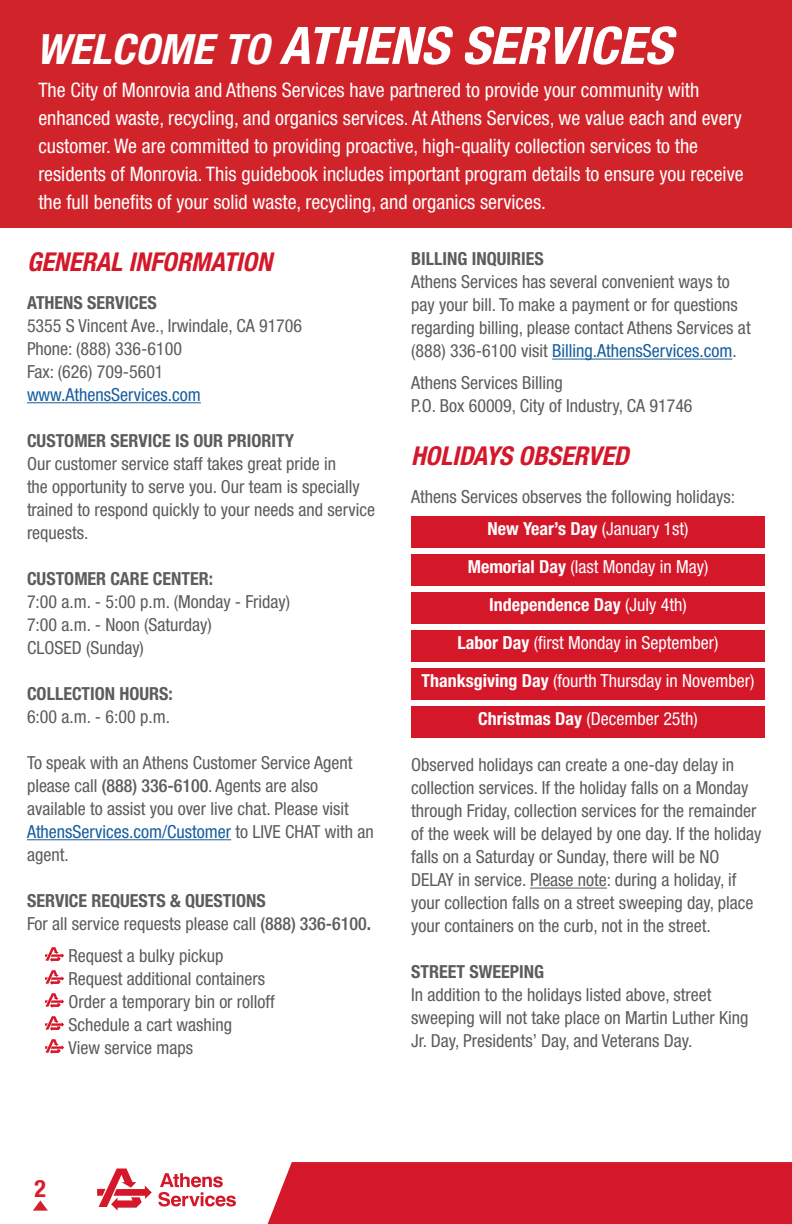
<style>
.page{position:relative;width:792px;height:1224px;background:#fff}
.page>*{position:absolute;margin:0;border:0;box-sizing:border-box;transform-origin:0 0}
.t1{font:italic 700 condensed 51.8px "Helvetica Neue LT Std";color:#fff;scale:1.05 1}
.t2{font:italic 700 condensed 26px "Helvetica Neue LT Std";color:#d5172a}
.t3{font:700 condensed 24px "Helvetica Neue LT Std";color:#d61f2b}
.t4{font:condensed 20px/28px "Helvetica Neue LT Std";color:#fff}
.t5{font:condensed 18px/23px "Helvetica Neue LT Std";color:#5c5c5d}
.t6{font:700 condensed 18px "Helvetica Neue LT Std";color:#5c5c5d}
.t7{font:condensed 18px "Helvetica Neue LT Std";color:#fff}
.t8{font:700 condensed 18px "Helvetica Neue LT Std";color:#fff}
.t9{font:condensed 18px "Helvetica Neue LT Std";color:#175d9e}
.s1{font-size:41.8px}
.s2{font-weight:500}
.s3{color:#175d9e}
.s4{font-weight:700}
.s5{font-weight:400}
</style>
<div class="page">
<svg style="left:158px;top:1173px;width:78px;height:34px"></svg>
<svg style="left:97px;top:1169px;width:55px;height:42px"></svg>
<div style="left:0;top:0;width:792px;height:228px;background:#d1232a"></div>
<div style="left:411px;top:516px;width:354px;height:31px;background:#d5172a"></div>
<div style="left:411px;top:554px;width:354px;height:32px;background:#d5172a"></div>
<div style="left:411px;top:592px;width:354px;height:32px;background:#d5172a"></div>
<div style="left:411px;top:631px;width:354px;height:31px;background:#d5172a"></div>
<div style="left:411px;top:669px;width:354px;height:31px;background:#d5172a"></div>
<div style="left:411px;top:706px;width:354px;height:31px;background:#d5172a"></div>
<hr style="left:27px;top:402px;width:174px;height:1px;background:#175d9e">
<hr style="left:27px;top:839px;width:204px;height:1px;background:#175d9e">
<svg style="left:45px;top:947px;width:19px;height:15px"></svg>
<svg style="left:45px;top:970px;width:19px;height:15px"></svg>
<svg style="left:45px;top:993px;width:19px;height:15px"></svg>
<svg style="left:45px;top:1016px;width:19px;height:15px"></svg>
<svg style="left:45px;top:1039px;width:19px;height:15px"></svg>
<hr style="left:552px;top:359px;width:180px;height:1px;background:#175d9e">
<hr style="left:530px;top:888px;width:77px;height:1px;background:#5c5c5d">
<svg style="left:33px;top:1200px;width:15px;height:11px"></svg>
<div style="left:267px;top:1162px;width:525px;height:62px;background:#d5172a"></div>
<p class="t1" style="left:36px;top:14px;width:607px"><span class="s1">WELCOME TO</span> ATHENS SERVICES</p>
<p class="t4" style="left:38px;top:76px;width:707px">The City of Monrovia and Athens Services have partnered to provide your community with enhanced waste, recycling, and organics services. At Athens Services, we value each and every customer. We are committed to providing proactive, high-quality collection services to the residents of Monrovia. This guidebook includes important program details to ensure you receive the full benefits of your solid waste, recycling, and organics services.</p>
<p class="t2" style="left:27px;top:246px;width:246px">GENERAL INFORMATION</p>
<p class="t6" style="left:27px;top:292px;width:131px">ATHENS SERVICES</p>
<p class="t5" style="left:27px;top:314px;width:277px">5355 S Vincent Ave., Irwindale, CA 91706</p>
<p class="t5" style="left:27px;top:337px;width:157px">Phone: (888) 336-6100</p>
<p class="t5" style="left:27px;top:360px;width:138px">Fax: (626) 709-5601</p>
<p class="t9" style="left:27px;top:384px;width:175px">www.AthensServices.com</p>
<p class="t6" style="left:27px;top:430px;width:269px">CUSTOMER SERVICE IS OUR PRIORITY</p>
<p class="t5" style="left:27px;top:452px;width:350px">Our customer service staff takes great pride in<br>the opportunity to serve you. Our team is specially trained to respond quickly to your needs and service requests.</p>
<p class="t6" style="left:27px;top:568px;width:188px">CUSTOMER CARE CENTER:</p>
<p class="t5" style="left:27px;top:590px;width:265px">7:00 a.m. - 5:00 p.m. (Monday - Friday)</p>
<p class="t5" style="left:27px;top:613px;width:186px">7:00 a.m. - Noon (Saturday)</p>
<p class="t5" style="left:27px;top:636px;width:118px">CLOSED (Sunday)</p>
<p class="t6" style="left:27px;top:683px;width:147px">COLLECTION HOURS:</p>
<p class="t5" style="left:27px;top:705px;width:145px">6:00 a.m. - 6:00 p.m.</p>
<p class="t5" style="left:27px;top:751px;width:348px">To speak with an Athens Customer Service Agent please call <span class="s2">(888) 336-6100</span>. Agents are also available to assist you over live chat. Please visit <span class="s3">AthensServices.com/Customer</span> to LIVE CHAT with an agent.</p>
<p class="t6" style="left:27px;top:890px;width:240px">SERVICE REQUESTS &amp; QUESTIONS</p>
<p class="t5" style="left:27px;top:912px;width:346px">For all service requests please call <span class="s2">(888) 336-6100</span><span class="s4">.</span></p>
<p class="t5" style="left:68px;top:944px;width:156px">Request a bulky pickup</p>
<p class="t5" style="left:68px;top:967px;width:198px">Request additional containers</p>
<p class="t5" style="left:68px;top:990px;width:208px">Order a temporary bin or rolloff</p>
<p class="t5" style="left:68px;top:1013px;width:165px">Schedule a cart washing</p>
<p class="t5" style="left:68px;top:1036px;width:126px">View service maps</p>
<p class="t6" style="left:411px;top:248px;width:134px">BILLING INQUIRIES</p>
<p class="t5" style="left:411px;top:270px;width:341px">Athens Services has several convenient ways to pay your bill. To make a payment or for questions regarding billing, please contact Athens Services at (888) 336-6100 visit <span class="s3">Billing.AthensServices.com</span>.</p>
<p class="t5" style="left:411px;top:371px;width:153px">Athens Services Billing</p>
<p class="t5" style="left:411px;top:394px;width:283px">P.O. Box 60009, City of Industry, CA 91746</p>
<p class="t2" style="left:411px;top:440px;width:219px">HOLIDAYS OBSERVED</p>
<p class="t5" style="left:411px;top:485px;width:325px">Athens Services observes the following holidays:</p>
<p class="t8" style="left:488px;top:518px;width:203px">New Year’s Day <span class="s5">(January 1st)</span></p>
<p class="t7" style="left:468px;top:556px;width:242px"><span class="s4">Memorial Day</span> (last Monday in May)</p>
<p class="t8" style="left:489px;top:594px;width:199px">Independence Day <span class="s5">(July 4th)</span></p>
<p class="t7" style="left:458px;top:632px;width:262px"><span class="s4">Labor Day</span> (first Monday in September)</p>
<p class="t7" style="left:422px;top:670px;width:335px"><span class="s4">Thanksgiving Day</span> (fourth Thursday in November)</p>
<p class="t7" style="left:478px;top:708px;width:221px"><span class="s4">Christmas Day</span> (December 25th)</p>
<p class="t5" style="left:411px;top:753px;width:352px">Observed holidays can create a one-day delay in collection services. If the holiday falls on a Monday through Friday, collection services for the remainder of the week will be delayed by one day. If the holiday falls on a Saturday or Sunday, there will be NO DELAY in service. Please note: during a holiday, if your collection falls on a street sweeping day, place your containers on the curb, not in the street.</p>
<p class="t6" style="left:411px;top:961px;width:134px">STREET SWEEPING</p>
<p class="t5" style="left:411px;top:983px;width:339px">In addition to the holidays listed above, street sweeping will not take place on Martin Luther King<br>Jr. Day, Presidents’ Day, and Veterans Day.</p>
<h3 class="t3" style="left:35px;top:1174px;width:13px">2</h3>
</div>
